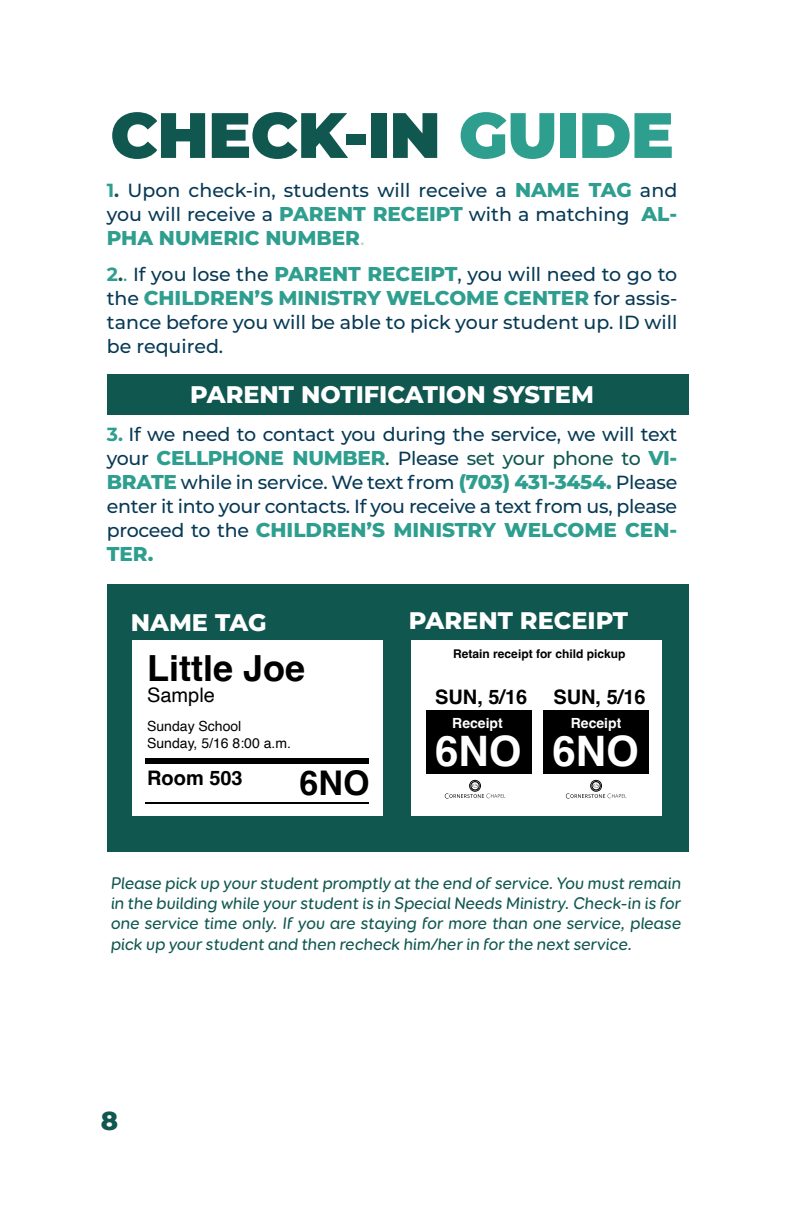
<style>
.page{position:relative;width:792px;height:1224px;background:#fff}
.page>*{position:absolute;margin:0;border:0;box-sizing:border-box;transform-origin:0 0}
.t1{font:900 64px "Montserrat";letter-spacing:-.01em;color:#105750}
.t2{font:700 42px "Helvetica";color:#fff}
.t3{font:700 36px "Helvetica";color:#000}
.t4{font:700 34px "Helvetica";color:#000}
.t5{font:800 26px "Montserrat";color:#105750}
.t6{font:800 24px "Montserrat";color:#fff}
.t7{font:800 20px/24px "Montserrat";color:#2e9e8f}
.t8{font:700 20px "Helvetica";color:#000}
.t9{font:20px "Helvetica";color:#000}
.t10{font:500 19px/24px "Montserrat";letter-spacing:-.01em;color:#073955}
.t11{font:500 17px/20.4px "Booster Next FY";color:#105750;text-align:justify}
.t12{font:14px/16.8px "Helvetica";color:#000}
.t13{font:700 14px "Helvetica";color:#fff}
.t14{font:700 12px "Helvetica";color:#000}
.s1{color:#2e9e8f}
.s2{font-weight:700;color:#2e9e8f}
.s3{font-weight:700;color:#105750}
.s4{font-weight:800;font-size:20px;color:#2e9e8f}
.s5{font-weight:500;color:#bcd5bb}
.s6{font-weight:500;font-size:19px;color:#073955}
.s7{font-weight:500;color:#064a40}
.s8{font-weight:500;font-size:19px;color:#105750}
</style>
<div class="page">
<div style="left:107px;top:374px;width:581px;height:40px;background:#105750"></div>
<div style="left:107px;top:584px;width:581px;height:268px;background:#105750"></div>
<div style="left:132px;top:641px;width:251px;height:175px;background:#fff"></div>
<div style="left:412px;top:641px;width:250px;height:175px;background:#fff"></div>
<div style="left:145px;top:758px;width:224px;height:6px;background:#000"></div>
<hr style="left:145px;top:803px;width:224px;height:1px;background:#000">
<div style="left:426px;top:710px;width:105px;height:63px;background:#000"></div>
<div style="left:543px;top:710px;width:106px;height:63px;background:#000"></div>
<svg style="left:445px;top:780px;width:60px;height:19px"></svg>
<svg style="left:566px;top:780px;width:60px;height:19px"></svg>
<h1 class="t1" style="left:110px;top:98px;width:565px">CHECK-IN <span class="s1">GUIDE</span></h1>
<p class="t10" style="left:107px;top:179px;width:572px"><span class="s2">1</span><span class="s3">.</span> Upon check-in, students will receive a <span class="s4">NAME TAG</span> and you will receive a <span class="s4">PARENT RECEIPT</span> with a matching <span class="s4">AL-</span></p>
<p class="t7" style="left:107px;top:227px;width:259px">PHA NUMERIC NUMBER<span class="s5">.</span></p>
<p class="t10" style="left:107px;top:263px;width:572px"><span class="s2">2</span><span class="s3">.</span><span class="s1">.</span> If you lose the <span class="s4">PARENT RECEIPT</span>, you will need to go to</p>
<p class="t7" style="left:107px;top:287px;width:572px"><span class="s6">the</span> CHILDREN’S MINISTRY WELCOME CENTER <span class="s6">for assis-</span></p>
<p class="t10" style="left:107px;top:311px;width:572px">tance before you will be able to pick your student up. ID will be required.</p>
<p class="t6" style="left:190px;top:383px;width:405px">PARENT NOTIFICATION SYSTEM</p>
<p class="t10" style="left:107px;top:423px;width:572px"><span class="s2">3.</span> If we need to contact you during the service, we will text</p>
<p class="t7" style="left:107px;top:447px;width:572px"><span class="s6">your</span> CELLPHONE NUMBER<span class="s7">.</span> <span class="s6">Please</span> <span class="s8">set your phone to</span> VI-</p>
<p class="t10" style="left:107px;top:471px;width:572px"><span class="s4">BRATE</span> while in service. We text from <span class="s4">(703) 431-3454.</span> Please enter it into your contacts. If you receive a text from us, please</p>
<p class="t7" style="left:107px;top:519px;width:572px"><span class="s6">proceed to the</span> CHILDREN’S MINISTRY WELCOME CEN-<br>TER.</p>
<p class="t6" style="left:131px;top:611px;width:137px">NAME TAG</p>
<p class="t6" style="left:409px;top:608px;width:221px">PARENT RECEIPT</p>
<h3 class="t3" style="left:147px;top:654px;width:160px">Little Joe</h3>
<p class="t9" style="left:147px;top:687px;width:69px">Sample</p>
<p class="t12" style="left:147px;top:719px;width:145px">Sunday School<br>Sunday, 5/16 8:00 a.m.</p>
<p class="t8" style="left:147px;top:770px;width:97px">Room 503</p>
<h3 class="t4" style="left:300px;top:770px;width:71px">6NO</h3>
<p class="t14" style="left:453px;top:649px;width:174px">Retain receipt for child pickup</p>
<p class="t8" style="left:435px;top:689px;width:94px">SUN, 5/16</p>
<p class="t8" style="left:553px;top:689px;width:94px">SUN, 5/16</p>
<p class="t13" style="left:452px;top:718px;width:52px">Receipt</p>
<p class="t13" style="left:571px;top:718px;width:52px">Receipt</p>
<h2 class="t2" style="left:435px;top:735px;width:205px">6NO 6NO</h2>
<p class="t11" style="left:110px;top:874px;width:574px">Please pick up your student promptly at the end of service. You must remain in the building while your student is in Special Needs Ministry. Check-in is for one service time only. If you are staying for more than one service, please pick up your student and then recheck him/her in for the next service.</p>
<h3 class="t5" style="left:101px;top:1108px;width:19px">8</h3>
</div>
